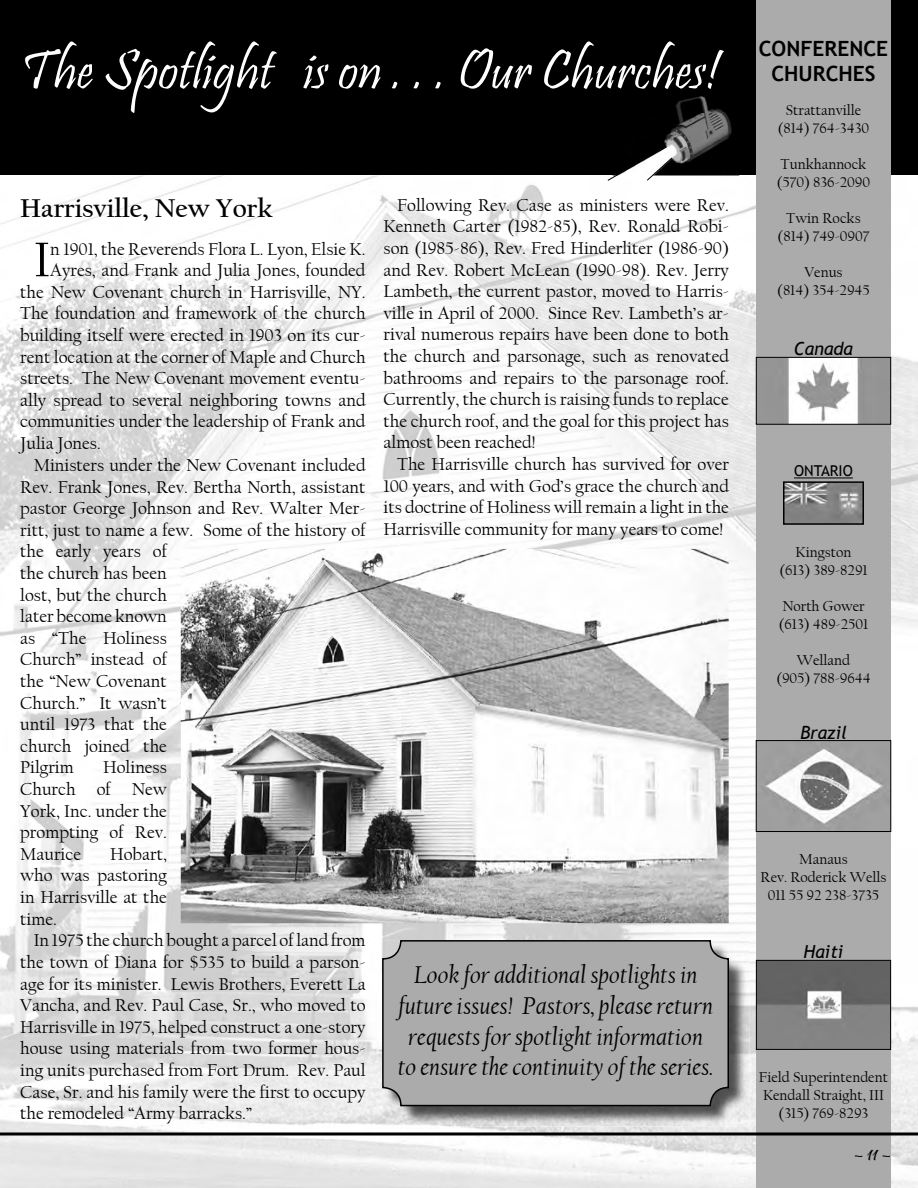
<style>
.page{position:relative;width:918px;height:1188px;background:#fff}
.page>*{position:absolute;margin:0;border:0;box-sizing:border-box;transform-origin:0 0}
.t1{font:57px "Pristina";color:#fff}
.t2{font:50.55px "Californian FB";color:#000}
.t3{font:700 27px "Californian FB";color:#000}
.t4{font:italic 25.5px/30.6px "Californian FB";color:#000;text-align:center}
.t5{font:700 21px/25.2px "Trebuchet MS";color:#000;text-align:center}
.t6{font:21px "Pristina";color:#000}
.t7{font:18px/21.6px "Californian FB";color:#000;text-align:justify}
.t8{font:italic 18px "Trebuchet MS";color:#000}
.t9{font:15px/18px "Californian FB";color:#000;text-align:center}
.t10{font:15px "Trebuchet MS";color:#000}
</style>
<div class="page">
<img style="left:0;top:176px;width:918px;height:796px">
<img style="left:0;top:972px;width:407px;height:216px">
<img style="left:715px;top:972px;width:203px;height:216px">
<img style="left:407px;top:1127px;width:308px;height:61px">
<div style="left:0;top:0;width:918px;height:176px;background:#000"></div>
<img style="left:664px;top:112px;width:75px;height:66px">
<img style="left:664px;top:96px;width:60px;height:17px">
<svg style="left:607px;top:146px;width:66px;height:36px"></svg>
<div style="left:756px;top:0;width:135px;height:1188px;background:#ababab"></div>
<img style="left:786px;top:484px;width:75px;height:38px">
<div style="left:783px;top:481px;width:81px;height:44px;border:2px solid #000"></div>
<hr style="left:794px;top:477px;width:59px;height:1px;background:#000">
<img style="left:758px;top:359px;width:131px;height:64px">
<div style="left:756px;top:357px;width:135px;height:68px;border:1px solid #000"></div>
<img style="left:758px;top:742px;width:131px;height:88px">
<div style="left:756px;top:740px;width:135px;height:92px;border:1px solid #000"></div>
<img style="left:758px;top:962px;width:131px;height:86px">
<div style="left:756px;top:960px;width:135px;height:90px;border:1px solid #000"></div>
<svg style="left:0;top:1132px;width:918px;height:4px;background:#393939"></svg>
<img style="left:383px;top:941px;width:367px;height:186px">
<div style="left:383px;top:941px;width:345px;height:165px;background:#ababab;border-radius:18px"></div>
<div style="left:382px;top:940px;width:347px;height:166px;border:2px solid #000;border-radius:18px"></div>
<img style="left:180px;top:549px;width:549px;height:374px">
<h1 class="t1" style="left:21px;top:39px;width:700px">The Spotlight is on . . . Our Churches!</h1>
<h3 class="t3" style="left:20px;top:193px;width:254px">Harrisville, New York</h3>
<h2 class="t2" style="left:34px;top:232px;width:18px">I</h2>
<p class="t7" style="left:50px;top:238px;width:317px">n 1901, the Reverends Flora L. Lyon, Elsie K.</p>
<p class="t7" style="left:50px;top:260px;width:317px">Ayres, and Frank and Julia Jones, founded</p>
<p class="t7" style="left:20px;top:281px;width:347px">the New Covenant church in Harrisville, NY.</p>
<p class="t7" style="left:20px;top:303px;width:347px">The foundation and framework of the church</p>
<p class="t7" style="left:20px;top:325px;width:347px">building itself were erected in 1903 on its cur-</p>
<p class="t7" style="left:20px;top:346px;width:347px">rent location at the corner of Maple and Church</p>
<p class="t7" style="left:20px;top:368px;width:347px">streets. The New Covenant movement eventu-</p>
<p class="t7" style="left:20px;top:389px;width:347px">ally spread to several neighboring towns and</p>
<p class="t7" style="left:20px;top:411px;width:347px">communities under the leadership of Frank and</p>
<p class="t7" style="left:20px;top:433px;width:82px">Julia Jones.</p>
<p class="t7" style="left:34px;top:455px;width:333px">Ministers under the New Covenant included</p>
<p class="t7" style="left:20px;top:476px;width:347px">Rev. Frank Jones, Rev. Bertha North, assistant</p>
<p class="t7" style="left:20px;top:498px;width:347px">pastor George Johnson and Rev. Walter Mer-</p>
<p class="t7" style="left:20px;top:519px;width:347px">ritt, just to name a few. Some of the history of</p>
<p class="t7" style="left:20px;top:541px;width:148px">the early years of</p>
<p class="t7" style="left:20px;top:563px;width:148px">the church has been</p>
<p class="t7" style="left:20px;top:584px;width:148px">lost, but the church</p>
<p class="t7" style="left:20px;top:606px;width:148px">later become known</p>
<p class="t7" style="left:20px;top:627px;width:148px">as “The Holiness</p>
<p class="t7" style="left:20px;top:649px;width:148px">Church” instead of</p>
<p class="t7" style="left:20px;top:671px;width:148px">the “New Covenant</p>
<p class="t7" style="left:20px;top:692px;width:148px">Church.” It wasn’t</p>
<p class="t7" style="left:20px;top:714px;width:148px">until 1973 that the</p>
<p class="t7" style="left:20px;top:735px;width:148px">church joined the</p>
<p class="t7" style="left:20px;top:757px;width:55px">Pilgrim</p>
<p class="t7" style="left:20px;top:757px;width:148px;text-indent:83px">Holiness Church of New York, Inc. under the prompting of Rev.<br>Maurice</p>
<p class="t7" style="left:20px;top:843px;width:148px;text-indent:90px">Hobart, who was pastoring in Harrisville at the time.</p>
<p class="t7" style="left:20px;top:930px;width:347px;text-indent:13px">In 1975 the church bought a parcel of land from the town of Diana for $535 to build a parson&shy;age for its minister. Lewis Brothers, Everett La Vancha, and Rev. Paul Case, Sr., who moved to Harrisville in 1975, helped construct a one-story house using materials from two former hous&shy;ing units purchased from Fort Drum. Rev. Paul Case, Sr. and his family were the first to occupy the remodeled “Army barracks.”</p>
<p class="t7" style="left:384px;top:194px;width:347px;text-indent:13px">Following Rev. Case as ministers were Rev.<br>Kenneth Carter (1982-85), Rev. Ronald Robi&shy;son (1985-86), Rev. Fred Hinderliter (1986-90) and Rev. Robert McLean (1990-98). Rev. Jerry Lambeth, the current pastor, moved to Harris&shy;ville in April of 2000. Since Rev. Lambeth’s ar&shy;rival numerous repairs have been done to both the church and parsonage, such as renovated bathrooms and repairs to the parsonage roof.<br>Currently, the church is raising funds to replace the church roof, and the goal for this project has almost been reached!</p>
<p class="t7" style="left:384px;top:454px;width:347px;text-indent:13px">The Harrisville church has survived for over 100 years, and with God’s grace the church and its doctrine of Holiness will remain a light in the Harrisville community for many years to come!</p>
<h3 class="t4" style="left:398px;top:960px;width:317px">Look for additional spotlights in future issues! Pastors, please return requests for spotlight information to ensure the continuity of the series.</h3>
<p class="t5" style="left:759px;top:36px;width:131px">CONFERENCE<br>CHURCHES</p>
<p class="t9" style="left:778px;top:101px;width:93px">Strattanville (814) 764-3430</p>
<p class="t9" style="left:777px;top:155px;width:95px;text-align:left">Tunkhannock (570) 836-2090</p>
<p class="t9" style="left:778px;top:209px;width:93px">Twin Rocks (814) 749-0907</p>
<p class="t9" style="left:777px;top:263px;width:94px">Venus<br>(814) 354-2945</p>
<p class="t8" style="left:794px;top:338px;width:60px">Canada</p>
<p class="t10" style="left:794px;top:462px;width:60px">ONTARIO</p>
<p class="t9" style="left:779px;top:543px;width:90px">Kingston (613) 389-8291</p>
<p class="t9" style="left:779px;top:597px;width:91px;text-align:left">North Gower (613) 489-2501</p>
<p class="t9" style="left:776px;top:651px;width:96px">Welland<br>(905) 788-9644</p>
<p class="t8" style="left:800px;top:721px;width:48px">Brazil</p>
<p class="t9" style="left:760px;top:851px;width:128px">Manaus<br>Rev. Roderick Wells<br>011 55 92 238-3735</p>
<p class="t8" style="left:804px;top:941px;width:41px">Haiti</p>
<p class="t9" style="left:759px;top:1069px;width:131px">Field Superintendent<br>Kendall Straight, III (315) 769-8293</p>
<p class="t6" style="left:854px;top:1142px;width:38px">– 11 –</p>
</div>
